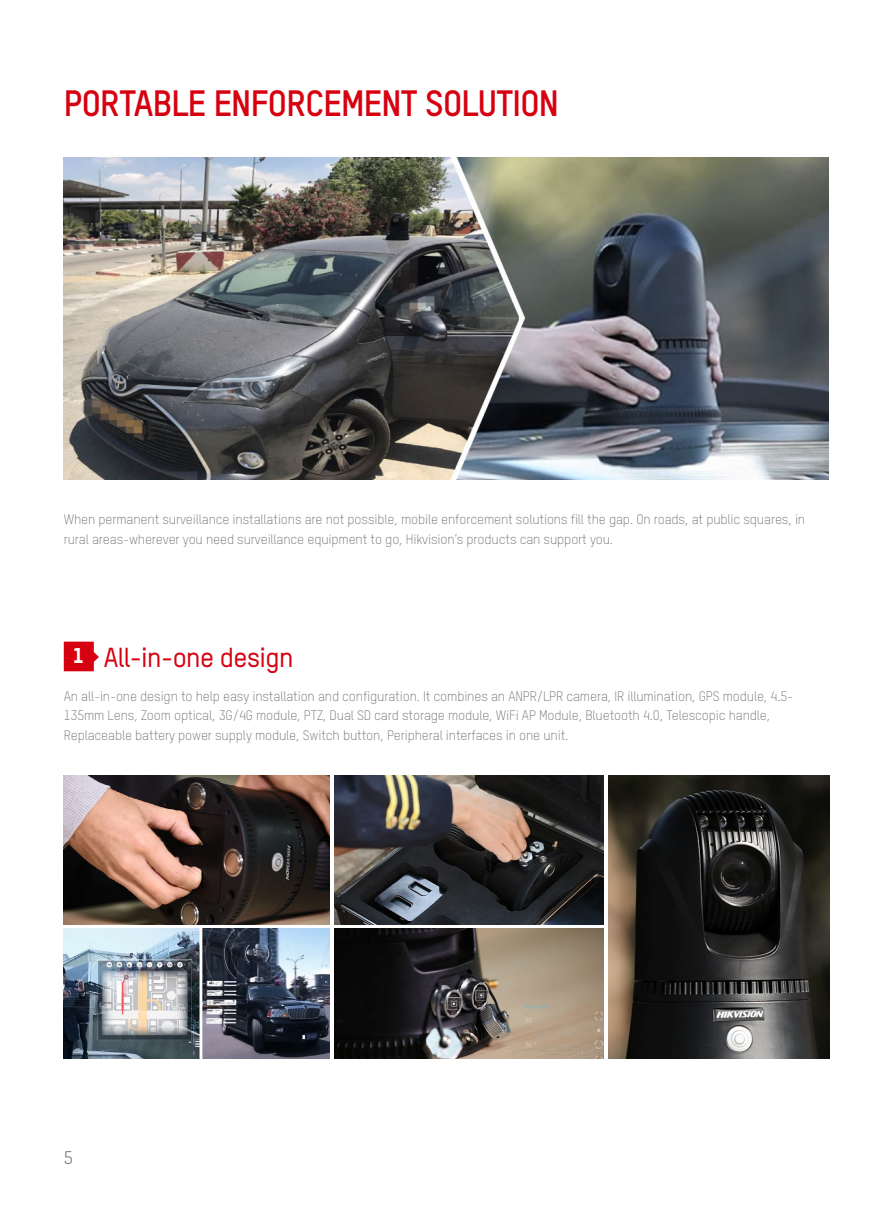
<style>
.page{position:relative;width:893px;height:1212px;background:#fff}
.page>*{position:absolute;margin:0;border:0;box-sizing:border-box;transform-origin:0 0}
.t1{font:700 36px "TSTARPRO";letter-spacing:-.02em;color:#d70010}
.t2{font:500 27px "TSTARPRO";letter-spacing:-.02em;color:#d70010}
.t3{font:18px "TSTARPRO";color:#727171}
.t4{font:300 13.5px/19.5px "TSTARPRO";letter-spacing:-.01em;color:#727171}
</style>
<div class="page">
<svg style="left:64px;top:642px;width:35px;height:29px"></svg>
<img style="left:64px;top:157px;width:764px;height:323px">
<img style="left:64px;top:775px;width:265px;height:150px">
<img style="left:334px;top:775px;width:270px;height:150px">
<img style="left:64px;top:929px;width:265px;height:129px">
<img style="left:334px;top:929px;width:270px;height:129px">
<img style="left:609px;top:775px;width:220px;height:283px">
<h1 class="t1" style="left:64px;top:78px;width:497px">PORTABLE ENFORCEMENT SOLUTION</h1>
<p class="t4" style="left:64px;top:509px;width:743px">When permanent surveillance installations are not possible, mobile enforcement solutions fill the gap. On roads, at public squares, in rural areas-wherever you need surveillance equipment to go, Hikvision’s products can support you.</p>
<h2 class="t2" style="left:73px;top:639px;width:222px"><sup>1</sup> All-in-one design</h2>
<p class="t4" style="left:64px;top:686px;width:731px">An all-in-one design to help easy installation and configuration. It combines an ANPR/LPR camera, IR illumination, GPS module, 4.5-<br>135mm Lens, Zoom optical, 3G/4G module, PTZ, Dual SD card storage module, WiFi AP Module, Bluetooth 4.0, Telescopic handle,<br>Replaceable battery power supply module, Switch button, Peripheral interfaces in one unit.</p>
<h3 class="t3" style="left:64px;top:1145px;width:11px">5</h3>
</div>
